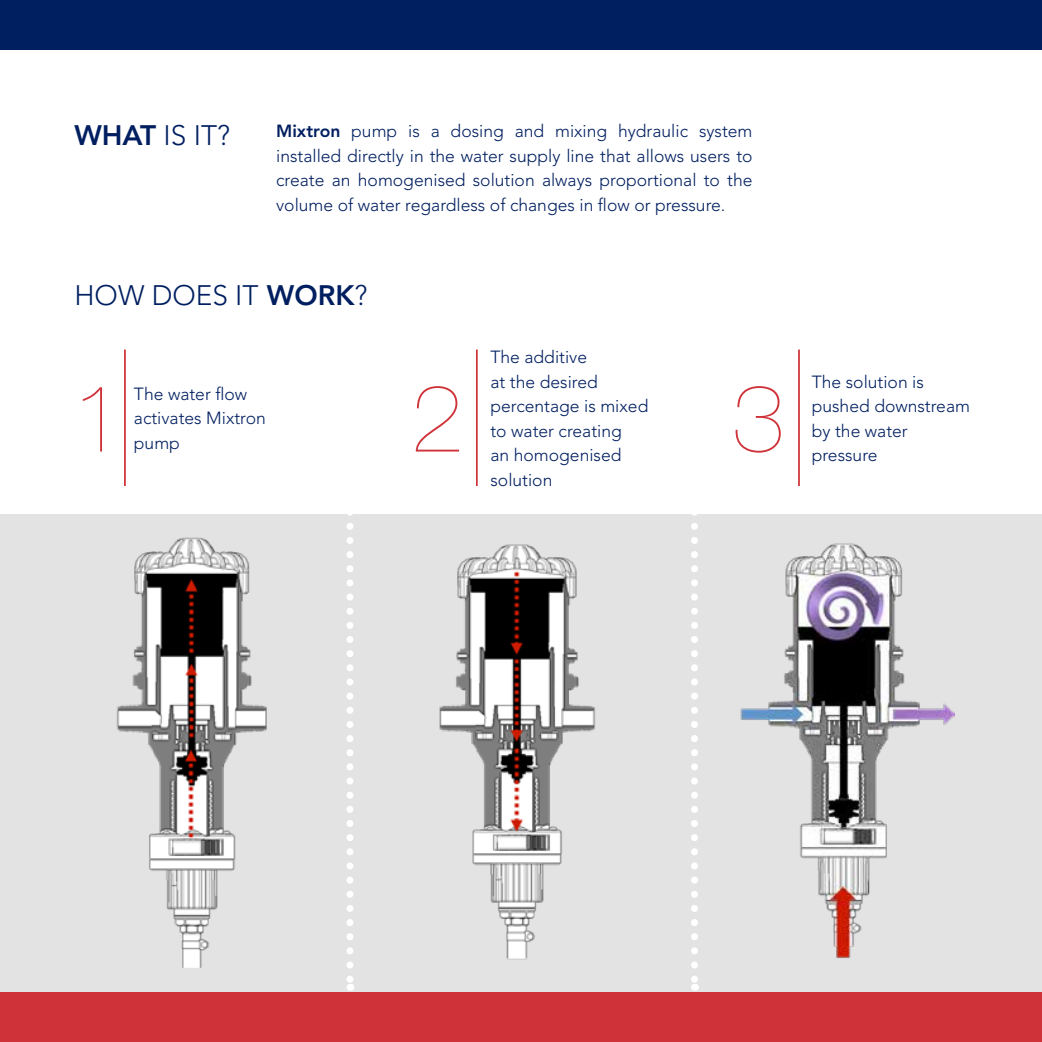
<style>
.page{position:relative;width:1042px;height:1042px;background:#fff}
.page>*{position:absolute;margin:0;border:0;box-sizing:border-box;transform-origin:0 0}
.t1{font:200 94.5px "Helvetica Neue LT Std";color:#cf3339}
.t2{font:300 28px "Avenir";color:#001f60}
.t3{font:300 17.5px/24.5px "Avenir";color:#001f60}
.s1{font-weight:800}
</style>
<div class="page">
<div style="left:0;top:514px;width:1042px;height:528px;background:#e3e3e3"></div>
<div style="left:0;top:0;width:1042px;height:50px;background:#001f60"></div>
<div style="left:0;top:992px;width:1042px;height:50px;background:#cf3339"></div>
<img style="left:116px;top:537px;width:151px;height:430px">
<img style="left:439px;top:544px;width:157px;height:416px">
<img style="left:740px;top:543px;width:214px;height:415px">
<svg style="left:346px;top:514px;width:7px;height:477px"></svg>
<svg style="left:691px;top:514px;width:7px;height:477px"></svg>
<hr style="left:476px;top:349px;width:2px;height:137px;background:#cf3339">
<hr style="left:124px;top:349px;width:2px;height:137px;background:#cf3339">
<hr style="left:798px;top:349px;width:2px;height:137px;background:#cf3339">
<h2 class="t2" style="left:74px;top:119px;width:157px"><span class="s1">WHAT</span> IS IT?</h2>
<p class="t3" style="left:276px;top:119px;width:478px;text-align:justify"><span class="s1">Mixtron</span> pump is a dosing and mixing hydraulic system installed directly in the water supply line that allows users to create an homogenised solution always proportional to the volume of water regardless of changes in flow or pressure.</p>
<h2 class="t2" style="left:74px;top:279px;width:295px">HOW DOES IT <span class="s1">WORK</span>?</h2>
<p class="t3" style="left:490px;top:345px;width:159px">The additive<br>at the desired percentage is mixed to water creating<br>an homogenised solution</p>
<h1 class="t1" style="left:410px;top:363px;width:54px">2</h1>
<p class="t3" style="left:812px;top:369px;width:160px">The solution is pushed downstream by the water</p>
<h1 class="t1" style="left:72px;top:363px;width:54px">1</h1>
<h1 class="t1" style="left:732px;top:363px;width:54px">3</h1>
<p class="t3" style="left:134px;top:382px;width:133px">The water flow activates Mixtron pump</p>
<p class="t3" style="left:812px;top:443px;width:67px">pressure</p>
</div>
